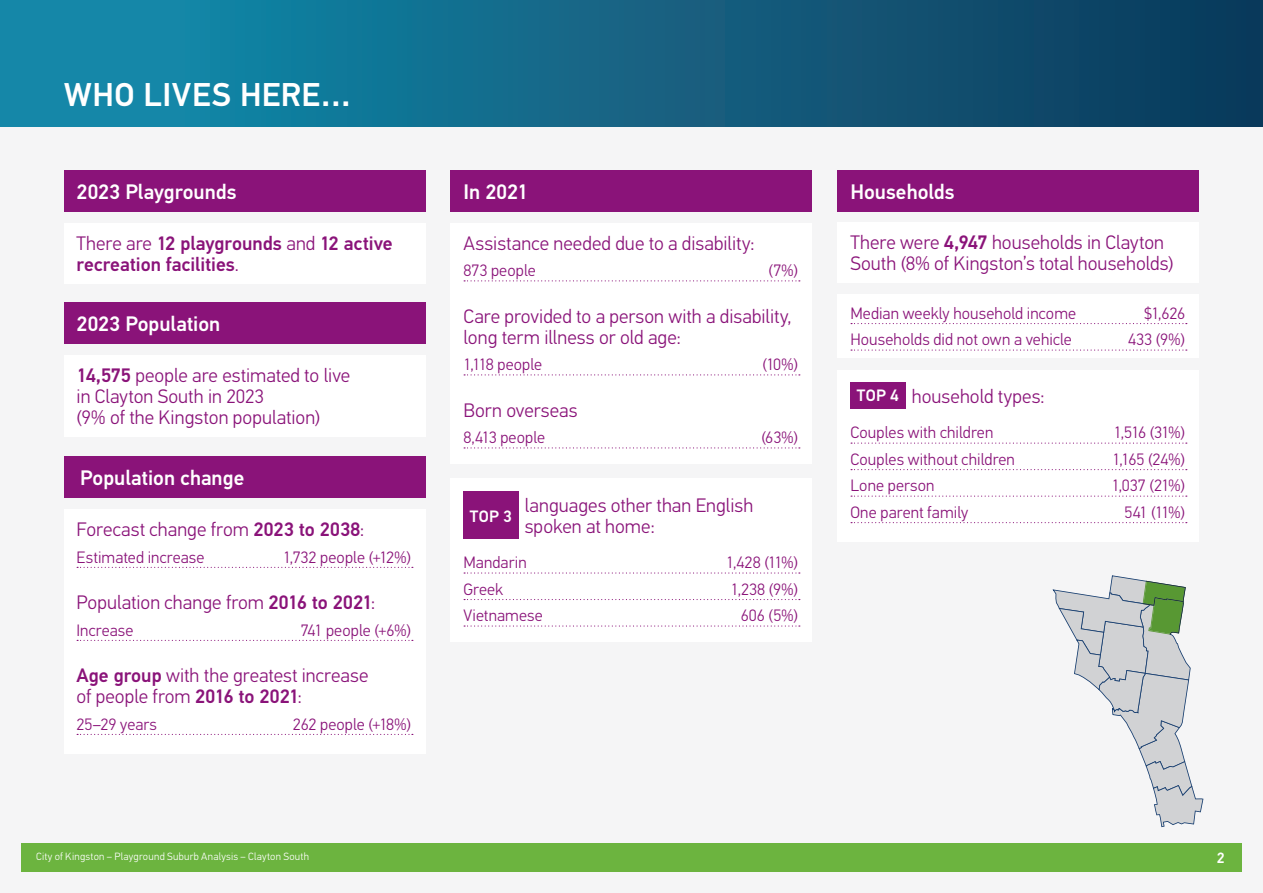
<style>
.page{position:relative;width:1263px;height:893px;background:#fff}
.page>*{position:absolute;margin:0;border:0;box-sizing:border-box;transform-origin:0 0}
.t1{font:500 33px "PF Din Text Pro";letter-spacing:.015em;color:#fff}
.t2{font:500 21px "PF Din Text Pro";letter-spacing:-.005em;color:#fff}
.t3{font:300 19.5px/21px "PF Din Text Pro";color:#8a1379}
.t4{font:500 19.5px/21px "PF Din Text Pro";color:#8a1379}
.t5{font:300 16.5px "PF Din Text Pro";letter-spacing:.005em;color:#8a1379}
.t6{font:500 16.5px "PF Din Text Pro";color:#fff}
.t7{font:500 15px "PF Din Text Pro";color:#fff}
.t8{font:300 10.5px "PF Din Text Pro";letter-spacing:.025em;color:#fff}
.s1{font-weight:300}
.s2{font-weight:500}
.s3{font-weight:500;font-size:16.5px;color:#fff}
</style>
<div class="page">
<div style="left:0;top:0;width:1263px;height:128px;background:linear-gradient(to right,#168fb0,#0e3859)"></div>
<div style="left:0;top:128px;width:1263px;height:765px;background:#f5f5f6"></div>
<svg style="left:1052px;top:575px;width:151px;height:252px"></svg>
<div style="left:64px;top:170px;width:361px;height:41px;background:#8a1379"></div>
<div style="left:64px;top:303px;width:361px;height:41px;background:#8a1379"></div>
<div style="left:64px;top:457px;width:361px;height:41px;background:#8a1379"></div>
<div style="left:451px;top:170px;width:361px;height:41px;background:#8a1379"></div>
<div style="left:838px;top:170px;width:361px;height:41px;background:#8a1379"></div>
<div style="left:64px;top:223px;width:361px;height:60px;background:#fff"></div>
<div style="left:64px;top:356px;width:361px;height:81px;background:#fff"></div>
<div style="left:64px;top:510px;width:361px;height:244px;background:#fff"></div>
<svg style="left:77px;top:567px;width:336px;height:1px"></svg>
<svg style="left:77px;top:640px;width:336px;height:1px"></svg>
<svg style="left:77px;top:734px;width:336px;height:1px"></svg>
<div style="left:451px;top:223px;width:361px;height:241px;background:#fff"></div>
<svg style="left:464px;top:280px;width:336px;height:1px"></svg>
<svg style="left:464px;top:374px;width:336px;height:1px"></svg>
<svg style="left:464px;top:447px;width:336px;height:1px"></svg>
<div style="left:451px;top:479px;width:361px;height:163px;background:#fff"></div>
<svg style="left:464px;top:572px;width:336px;height:2px"></svg>
<svg style="left:464px;top:599px;width:336px;height:1px"></svg>
<svg style="left:464px;top:625px;width:336px;height:2px"></svg>
<div style="left:463px;top:492px;width:56px;height:47px;background:#8a1379"></div>
<div style="left:838px;top:222px;width:361px;height:60px;background:#fff"></div>
<div style="left:838px;top:294px;width:361px;height:64px;background:#fff"></div>
<svg style="left:851px;top:323px;width:336px;height:1px"></svg>
<svg style="left:851px;top:349px;width:336px;height:2px"></svg>
<div style="left:838px;top:370px;width:361px;height:172px;background:#fff"></div>
<svg style="left:851px;top:443px;width:336px;height:1px"></svg>
<svg style="left:851px;top:469px;width:336px;height:1px"></svg>
<svg style="left:851px;top:496px;width:336px;height:1px"></svg>
<svg style="left:851px;top:522px;width:336px;height:1px"></svg>
<div style="left:850px;top:383px;width:56px;height:26px;background:#8a1379"></div>
<div style="left:21px;top:843px;width:1221px;height:29px;background:#6cb43f"></div>
<h1 class="t1" style="left:64px;top:75px;width:289px">WHO LIVES HERE…</h1>
<p class="t2" style="left:77px;top:179px;width:161px">2023 Playgrounds</p>
<p class="t4" style="left:77px;top:233px;width:318px"><span class="s1">There are</span> 12 playgrounds <span class="s1">and</span> 12 active recreation facilities<span class="s1">.</span></p>
<p class="t2" style="left:77px;top:311px;width:145px">2023 Population</p>
<p class="t3" style="left:77px;top:365px;width:275px"><span class="s2">14,575</span> people are estimated to live in Clayton South in 2023<br>(9% of the Kingston population)</p>
<p class="t2" style="left:80px;top:465px;width:166px">Population change</p>
<p class="t3" style="left:77px;top:519px;width:289px">Forecast change from <span class="s2">2023 to 2038</span>:</p>
<p class="t5" style="left:77px;top:547px;width:130px">Estimated increase</p>
<p class="t5" style="left:283px;top:547px;width:130px">1,732 people (+12%)</p>
<p class="t3" style="left:77px;top:592px;width:300px">Population change from <span class="s2">2016 to 2021</span>:</p>
<p class="t5" style="left:77px;top:620px;width:59px">Increase</p>
<p class="t5" style="left:301px;top:620px;width:112px">741 people (+6%)</p>
<p class="t3" style="left:77px;top:665px;width:293px"><span class="s2">Age group</span> with the greatest increase of people from <span class="s2">2016 to 2021</span>:</p>
<p class="t5" style="left:77px;top:714px;width:82px">25–29 years</p>
<p class="t5" style="left:293px;top:714px;width:120px">262 people (+18%)</p>
<p class="t2" style="left:463px;top:179px;width:66px">In 2021</p>
<p class="t2" style="left:850px;top:179px;width:106px">Households</p>
<p class="t3" style="left:463px;top:233px;width:292px">Assistance needed due to a disability:</p>
<p class="t5" style="left:463px;top:261px;width:74px">873 people</p>
<p class="t5" style="left:768px;top:261px;width:31px">(7%)</p>
<p class="t3" style="left:463px;top:306px;width:330px">Care provided to a person with a disability, long term illness or old age:</p>
<p class="t5" style="left:463px;top:355px;width:80px">1,118 people</p>
<p class="t5" style="left:762px;top:355px;width:37px">(10%)</p>
<p class="t3" style="left:463px;top:400px;width:116px">Born overseas</p>
<p class="t5" style="left:463px;top:428px;width:83px">8,413 people</p>
<p class="t5" style="left:761px;top:428px;width:38px">(63%)</p>
<p class="t6" style="left:470px;top:506px;width:44px">TOP 3</p>
<p class="t3" style="left:525px;top:495px;width:230px">languages other than English spoken at home:</p>
<p class="t5" style="left:463px;top:553px;width:65px">Mandarin</p>
<p class="t5" style="left:726px;top:553px;width:73px">1,428 (11%)</p>
<p class="t5" style="left:463px;top:580px;width:41px">Greek</p>
<p class="t5" style="left:731px;top:580px;width:69px">1,238 (9%)</p>
<p class="t5" style="left:463px;top:606px;width:81px">Vietnamese</p>
<p class="t5" style="left:741px;top:606px;width:59px">606 (5%)</p>
<p class="t3" style="left:850px;top:232px;width:324px">There were <span class="s2">4,947</span> households in Clayton<br>South (8% of Kingston’s total households)</p>
<p class="t5" style="left:850px;top:304px;width:227px">Median weekly household income</p>
<p class="t5" style="left:1144px;top:304px;width:43px">$1,626</p>
<p class="t5" style="left:850px;top:330px;width:223px">Households did not own a vehicle</p>
<p class="t5" style="left:1128px;top:330px;width:59px">433 (9%)</p>
<p class="t3" style="left:857px;top:386px;width:189px"><span class="s3">TOP 4</span> household types:</p>
<p class="t5" style="left:850px;top:423px;width:144px">Couples with children</p>
<p class="t5" style="left:1114px;top:423px;width:73px">1,516 (31%)</p>
<p class="t5" style="left:850px;top:450px;width:166px">Couples without children</p>
<p class="t5" style="left:1112px;top:450px;width:74px">1,165 (24%)</p>
<p class="t5" style="left:850px;top:476px;width:86px">Lone person</p>
<p class="t5" style="left:1112px;top:476px;width:75px">1,037 (21%)</p>
<p class="t5" style="left:850px;top:503px;width:119px">One parent family</p>
<p class="t5" style="left:1125px;top:503px;width:62px">541 (11%)</p>
<p class="t8" style="left:36px;top:850px;width:274px">City of Kingston – Playground Suburb Analysis – Clayton South</p>
<p class="t7" style="left:1217px;top:849px;width:9px">2</p>
</div>
